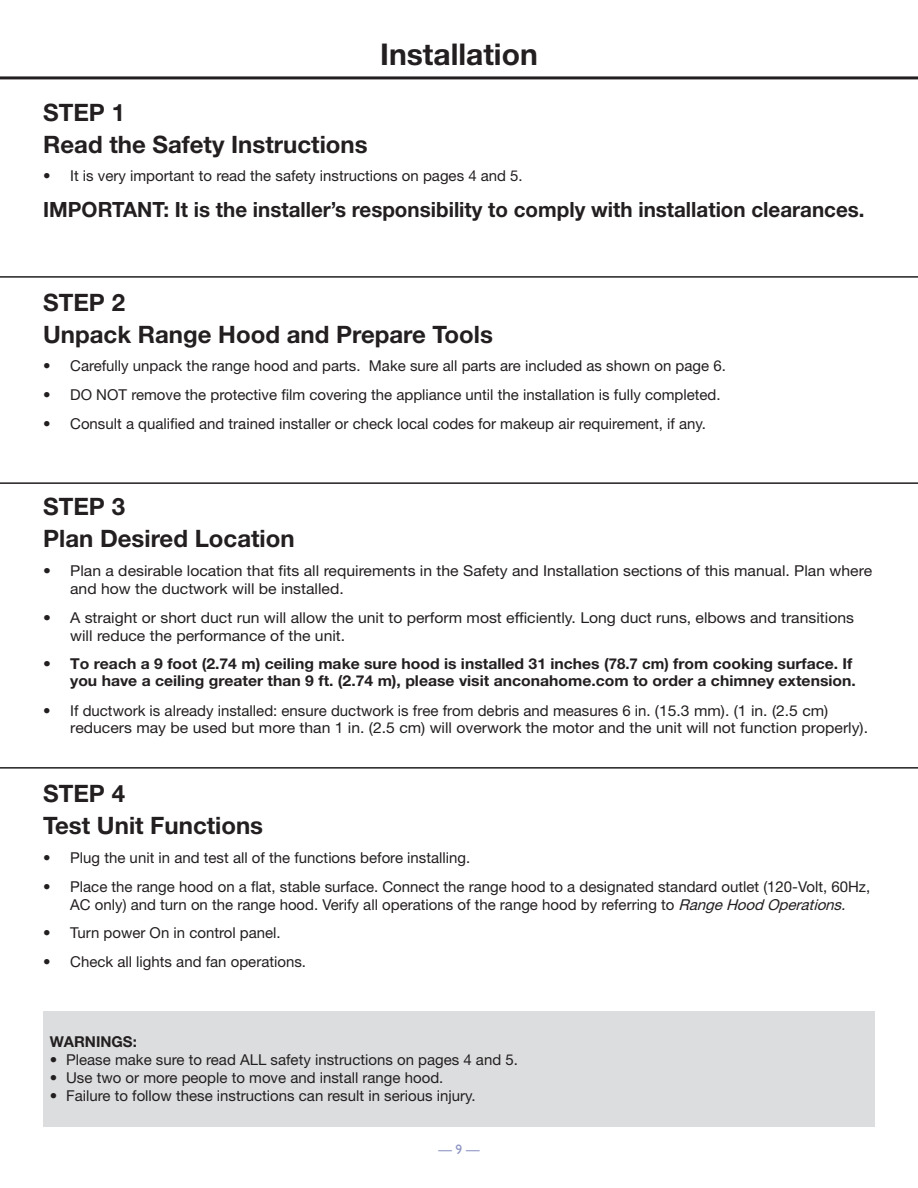
<style>
.page{position:relative;width:918px;height:1188px;background:#fff}
.page>*{position:absolute;margin:0;border:0;box-sizing:border-box;transform-origin:0 0}
.t1{font:700 30px "Helvetica Neue LT Std";color:#231f20}
.t2{font:700 24px "Helvetica Neue LT Std";color:#231f20}
.t3{font:700 21px "Helvetica Neue LT Std";color:#231f20}
.B__body_copy{font:15px/17px "Helvetica Neue LT Std";color:#231f20}
.B__body_copy-2{font:15px/18px "Helvetica Neue LT Std";color:#231f20;scale:1.05 1}
.B__body_copy-3{font:700 15px/17px "Helvetica Neue LT Std";color:#231f20;text-align:right;scale:1.05 1}
.B__body_copy-4{font:700 15px "Helvetica Neue LT Std";color:#231f20}
.t4{font:13.5px "Gill Sans";color:#8e95c3}
.s1{font-style:italic}
</style>
<div class="page">
<hr style="left:0;top:76px;width:918px;height:3px;background:#231f20">
<hr style="left:0;top:276px;width:918px;height:2px;background:#231f20">
<hr style="left:0;top:482px;width:918px;height:2px;background:#231f20">
<hr style="left:0;top:767px;width:918px;height:2px;background:#231f20">
<div style="left:43px;top:1011px;width:832px;height:115px;background:#dcdddf"></div>
<p class="t1" style="left:380px;top:35px;width:159px">Installation</p>
<p class="t2" style="left:43px;top:97px;width:83px">STEP 1</p>
<p class="t2" style="left:43px;top:129px;width:326px">Read the Safety Instructions</p>
<p class="B__body_copy" style="left:43px;top:167px;width:481px">• It is very important to read the safety instructions on pages 4 and 5.</p>
<p class="t3" style="left:43px;top:197px;width:823px">IMPORTANT: It is the installer’s responsibility to comply with installation clearances.</p>
<p class="t2" style="left:43px;top:287px;width:83px">STEP 2</p>
<p class="t2" style="left:43px;top:319px;width:451px">Unpack Range Hood and Prepare Tools</p>
<p class="B__body_copy" style="left:43px;top:357px;width:684px">• Carefully unpack the range hood and parts. Make sure all parts are included as shown on page 6.</p>
<p class="B__body_copy" style="left:43px;top:386px;width:679px">• DO NOT remove the protective film covering the appliance until the installation is fully completed.</p>
<p class="B__body_copy" style="left:43px;top:415px;width:664px">• Consult a qualified and trained installer or check local codes for makeup air requirement, if any.</p>
<p class="t2" style="left:43px;top:492px;width:83px">STEP 3</p>
<p class="t2" style="left:43px;top:524px;width:253px">Plan Desired Location</p>
<p class="B__body_copy-2" style="left:70px;top:561px;width:765px;text-indent:-27px">• Plan a desirable location that fits all requirements in the Safety and Installation sections of this manual. Plan where and how the ductwork will be installed.</p>
<p class="B__body_copy-2" style="left:70px;top:608px;width:748px;text-indent:-27px">• A straight or short duct run will allow the unit to perform most efficiently. Long duct runs, elbows and transitions will reduce the performance of the unit.</p>
<p class="B__body_copy-3" style="left:43px;top:655px;width:776px">• To reach a 9 foot (2.74 m) ceiling make sure hood is installed 31 inches (78.7 cm) from cooking surface. If you have a ceiling greater than 9 ft. (2.74 m), please visit anconahome.com to order a chimney extension.</p>
<p class="B__body_copy" style="left:70px;top:702px;width:799px;text-indent:-27px">• If ductwork is already installed: ensure ductwork is free from debris and measures 6 in. (15.3 mm). (1 in. (2.5 cm) reducers may be used but more than 1 in. (2.5 cm) will overwork the motor and the unit will not function properly).</p>
<p class="t2" style="left:43px;top:779px;width:83px">STEP 4</p>
<p class="t2" style="left:43px;top:811px;width:222px">Test Unit Functions</p>
<p class="B__body_copy" style="left:43px;top:849px;width:429px">• Plug the unit in and test all of the functions before installing.</p>
<p class="B__body_copy" style="left:43px;top:877px;width:829px;line-height:18px;text-align:center">• Place the range hood on a flat, stable surface. Connect the range hood to a designated standard outlet (120-Volt, 60Hz,<br>AC only) and turn on the range hood. Verify all operations of the range hood by referring to <span class="s1">RangeHood Operations.</span></p>
<p class="B__body_copy" style="left:43px;top:924px;width:239px">• Turn power On in control panel.</p>
<p class="B__body_copy" style="left:43px;top:953px;width:264px">• Check all lights and fan operations.</p>
<p class="B__body_copy-4" style="left:50px;top:1032px;width:88px">WARNINGS:</p>
<p class="B__body_copy" style="left:50px;top:1051px;width:469px">• Please make sure to read ALL safety instructions on pages 4 and 5.</p>
<p class="B__body_copy" style="left:50px;top:1069px;width:395px">• Use two or more people to move and install range hood.</p>
<p class="B__body_copy" style="left:50px;top:1087px;width:427px">• Failure to follow these instructions can result in serious injury.</p>
<p class="t4" style="left:438px;top:1142px;width:43px">— 9 —</p>
</div>
